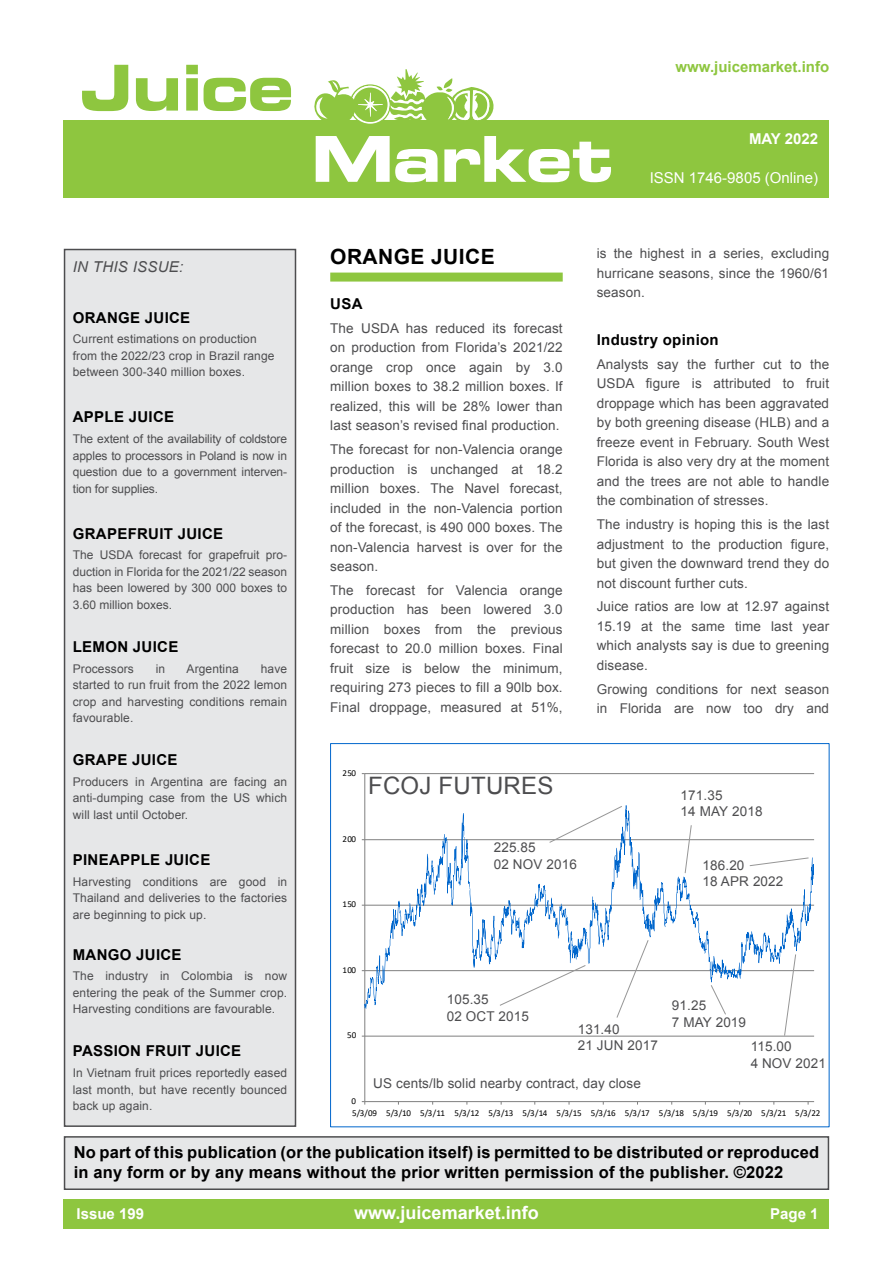
<style>
.page{position:relative;width:893px;height:1263px;background:#fff}
.page>*{position:absolute;margin:0;border:0;box-sizing:border-box;transform-origin:0 0}
.t1{font:24px "Arial";letter-spacing:.01em;color:#4d4d4f}
.t2{font:700 21px "Arial";letter-spacing:.02em;color:#000}
.t3{font:700 18px "Arial";color:#fff}
.t4{font:700 16.5px/19.5px "Arial";letter-spacing:.01em;color:#000}
.t5{font:700 15px "Arial";letter-spacing:.02em;color:#000}
.t6{font:15px "Arial";color:#fff}
.t7{font:700 15px "Arial";color:#fff}
.t8{font:700 15px "Arial";color:#8ec63f}
.t9{font:italic 15px "Arial";letter-spacing:.02em;color:#4d4d4f}
.t10{font:13.5px/19.5px "Arial";letter-spacing:.01em;color:#4d4d4f}
.t11{font:12px/16.5px "Arial";letter-spacing:.01em;color:#4d4d4f;text-align:justify}
.t12{font:9px "Calibri";letter-spacing:-.04em;color:#000}
</style>
<div class="page">
<div style="left:64px;top:1199px;width:765px;height:30px;background:#8ec63f"></div>
<hr style="left:365px;top:1036px;width:449px;height:1px;background:#808080">
<hr style="left:365px;top:773px;width:449px;height:1px;background:#808080">
<hr style="left:365px;top:774px;width:1px;height:327px;background:#808080">
<hr style="left:365px;top:1101px;width:449px;height:1px;background:#808080">
<svg style="left:364px;top:805px;width:450px;height:204px"></svg>
<div style="left:330px;top:273px;width:233px;height:9px;background:#8ec63f"></div>
<div style="left:64px;top:249px;width:232px;height:878px;background:#e6e7e8;border:2px solid #4d4d4f"></div>
<div style="left:64px;top:120px;width:765px;height:78px;background:#8ec63f"></div>
<svg style="left:316px;top:136px;width:295px;height:46px"></svg>
<svg style="left:82px;top:65px;width:209px;height:46px"></svg>
<svg style="left:314px;top:69px;width:180px;height:55px"></svg>
<div style="left:65px;top:1137px;width:763px;height:52px;background:#e6e7e8"></div>
<div style="left:64px;top:1136px;width:765px;height:54px;border:2px solid #4d4d4f"></div>
<svg style="left:549px;top:805px;width:74px;height:38px"></svg>
<svg style="left:499px;top:964px;width:87px;height:42px"></svg>
<svg style="left:616px;top:939px;width:33px;height:79px"></svg>
<svg style="left:684px;top:824px;width:8px;height:50px"></svg>
<svg style="left:710px;top:984px;width:17px;height:31px"></svg>
<svg style="left:749px;top:857px;width:60px;height:9px"></svg>
<svg style="left:784px;top:953px;width:12px;height:83px"></svg>
<p class="t8" style="left:675px;top:56px;width:155px">www.juicemarket.info</p>
<p class="t7" style="left:749px;top:129px;width:71px">MAY 2022</p>
<p class="t9" style="left:73px;top:257px;width:112px">IN THIS ISSUE:</p>
<p class="t5" style="left:73px;top:307px;width:119px">ORANGE JUICE</p>
<p class="t11" style="left:73px;top:331px;width:203px;text-align:left">Current estimations on production from the 2022/23 crop in Brazil range between 300-340 million boxes.</p>
<p class="t5" style="left:73px;top:407px;width:103px">APPLE JUICE</p>
<p class="t11" style="left:73px;top:431px;width:216px">The extent of the availability of coldstore apples to processors in Poland is now in question due to a government interven&shy;tion for supplies.</p>
<p class="t5" style="left:73px;top:523px;width:152px">GRAPEFRUIT JUICE</p>
<p class="t11" style="left:73px;top:547px;width:216px">The USDA forecast for grapefruit pro&shy;duction in Florida for the 2021/22 season has been lowered by 300 000 boxes to 3.60 million boxes.</p>
<p class="t5" style="left:73px;top:636px;width:107px">LEMON JUICE</p>
<p class="t11" style="left:73px;top:660px;width:63px">Processors</p>
<p class="t11" style="left:156px;top:660px;width:11px">in</p>
<p class="t11" style="left:187px;top:660px;width:54px">Argentina</p>
<p class="t11" style="left:73px;top:660px;width:216px;text-indent:188px">have started to run fruit from the 2022 lemon crop and harvesting conditions remain favourable.</p>
<p class="t5" style="left:73px;top:750px;width:106px">GRAPE JUICE</p>
<p class="t11" style="left:73px;top:773px;width:216px">Producers in Argentina are facing an anti-dumping case from the US which will last until October.</p>
<p class="t5" style="left:73px;top:849px;width:139px">PINEAPPLE JUICE</p>
<p class="t11" style="left:73px;top:873px;width:216px">Harvesting conditions are good in Thailand and deliveries to the factories are beginning to pick up.</p>
<p class="t5" style="left:73px;top:944px;width:110px">MANGO JUICE</p>
<p class="t11" style="left:73px;top:968px;width:216px">The industry in Colombia is now entering the peak of the Summer crop.<br>Harvesting conditions are favourable.</p>
<p class="t5" style="left:73px;top:1041px;width:170px">PASSION FRUIT JUICE</p>
<p class="t11" style="left:73px;top:1065px;width:216px">In Vietnam fruit prices reportedly eased last month, but have recently bounced back up again.</p>
<p class="t6" style="left:650px;top:168px;width:170px">ISSN 1746-9805 (Online)</p>
<h2 class="t2" style="left:330px;top:243px;width:166px">ORANGE JUICE</h2>
<p class="t5" style="left:330px;top:294px;width:34px">USA</p>
<p class="t10" style="left:330px;top:318px;width:234px;text-align:justify">The USDA has reduced its forecast on production from Florida’s 2021/22 orange crop once again by 3.0 million boxes to 38.2 million boxes. If realized, this will be 28% lower than last season’s revised final production.</p>
<p class="t10" style="left:330px;top:440px;width:234px;text-align:justify">The forecast for non-Valencia orange production is unchanged at 18.2 million boxes. The Navel forecast, included in the non-Valencia portion of the forecast, is 490 000 boxes. The non-Valencia harvest is over for the season.</p>
<p class="t10" style="left:330px;top:580px;width:234px;text-align:justify">The forecast for Valencia orange production has been lowered 3.0 million boxes from the previous forecast to 20.0 million boxes. Final fruit size is below the minimum, requiring 273 pieces to fill a 90lb box.<br>Final droppage, measured at 51%,</p>
<p class="t10" style="left:597px;top:244px;width:234px;text-align:justify">is the highest in a series, excluding hurricane seasons, since the 1960/61 season.</p>
<p class="t5" style="left:597px;top:330px;width:124px">Industry opinion</p>
<p class="t10" style="left:597px;top:354px;width:234px;text-align:justify">Analysts say the further cut to the USDA figure is attributed to fruit droppage which has been aggravated by both greening disease (HLB) and a freeze event in February. South West Florida is also very dry at the moment and the trees are not able to handle the combination of stresses.</p>
<p class="t10" style="left:597px;top:515px;width:234px;text-align:justify">The industry is hoping this is the last adjustment to the production figure, but given the downward trend they do not discount further cuts.</p>
<p class="t10" style="left:597px;top:597px;width:234px;text-align:justify">Juice ratios are low at 12.97 against 15.19 at the same time last year which analysts say is due to greening disease.</p>
<p class="t10" style="left:597px;top:679px;width:234px">Growing conditions for next season in Florida are now too dry and</p>
<p class="t12" style="left:342px;top:767px;width:15px">250</p>
<h1 class="t1" style="left:368px;top:770px;width:187px">FCOJ FUTURES</h1>
<p class="t12" style="left:342px;top:832px;width:15px">200</p>
<p class="t12" style="left:342px;top:898px;width:15px">150</p>
<p class="t10" style="left:494px;top:840px;width:85px;line-height:16.2px">225.85<br>02 NOV 2016</p>
<p class="t10" style="left:681px;top:787px;width:83px;line-height:16.2px">171.35<br>14 MAY 2018</p>
<p class="t10" style="left:702px;top:857px;width:82px;line-height:16.2px">186.20<br>18 APR 2022</p>
<p class="t12" style="left:342px;top:963px;width:15px">100</p>
<p class="t12" style="left:347px;top:1029px;width:11px">50</p>
<p class="t12" style="left:352px;top:1095px;width:6px">0</p>
<p class="t10" style="left:447px;top:992px;width:84px;line-height:16.2px">105.35<br>02 OCT 2015</p>
<p class="t10" style="left:578px;top:1021px;width:82px;line-height:16.2px">131.40<br>21 JUN 2017</p>
<p class="t10" style="left:373px;top:1074px;width:269px">US cents/lb solid nearby contract, day close</p>
<p class="t10" style="left:672px;top:998px;width:76px;line-height:16.2px">91.25<br>7 MAY 2019</p>
<p class="t10" style="left:751px;top:1038px;width:77px;line-height:16.2px">115.00<br>4 NOV 2021</p>
<p class="t12" style="left:352px;top:1106px;width:470px">5/3/09 5/3/10 5/3/11 5/3/12 5/3/13 5/3/14 5/3/15 5/3/16 5/3/17 5/3/18 5/3/19 5/3/20 5/3/21 5/3/22</p>
<p class="t4" style="left:74px;top:1143px;width:747px">No part of this publication (or the publication itself) is permitted to be distributed or reproduced in any form or by any means without the prior written permission of the publisher. ©2022</p>
<p class="t7" style="left:77px;top:1203px;width:69px">Issue 199</p>
<h3 class="t3" style="left:354px;top:1200px;width:186px">www.juicemarket.info</h3>
<p class="t7" style="left:770px;top:1203px;width:50px">Page 1</p>
</div>
